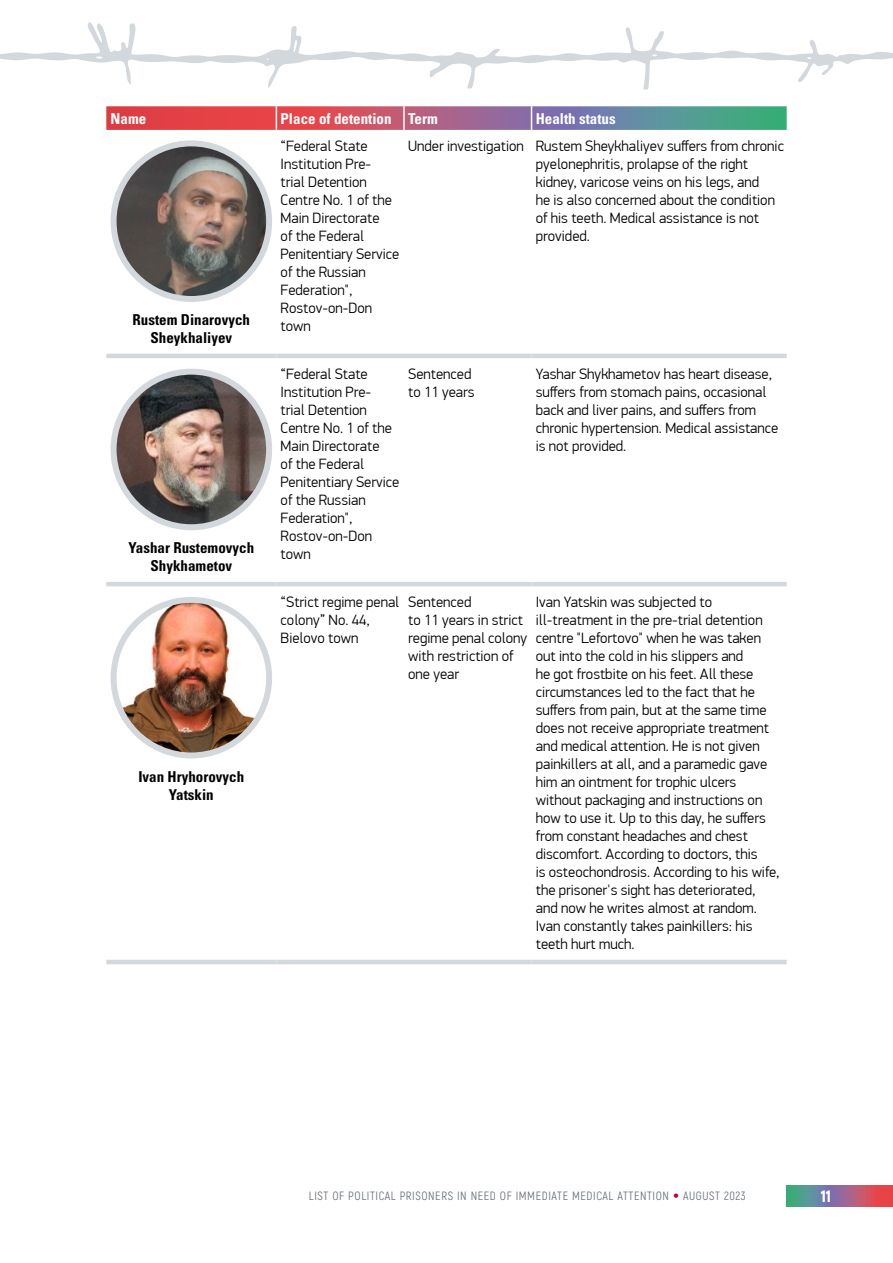
<style>
.page{position:relative;width:893px;height:1263px;background:#fff}
.page>*{position:absolute;margin:0;border:0;box-sizing:border-box;transform-origin:0 0}
.t1{font:900 16.5px "Akrobat";color:#fff}
.TableTEXT{font:300 15px/18px "PF Din Display Pro";color:#000}
.Name{font:15px/18px "Univers LTCYR 67 Bold Cond";color:#000;text-align:center}
.t2{font:15px "Univers LTCYR 67 Bold Cond";color:#fff}
.t3{font:12px "Akrobat";letter-spacing:.05em;color:#666e77}
.s1{font-family:"Univers LTCYR 45";font-weight:300;color:#be0036}
</style>
<div class="page">
<svg style="left:787px;top:1185px;width:106px;height:22px;background:#957081"></svg>
<svg style="left:0;top:22px;width:893px;height:67px"></svg>
<svg style="left:106px;top:106px;width:681px;height:24px;background:#a46b79"></svg>
<hr style="left:106px;top:354px;width:170px;height:4px;background:#d3d8dc">
<hr style="left:276px;top:354px;width:128px;height:4px;background:#d3d8dc">
<hr style="left:404px;top:354px;width:127px;height:4px;background:#d3d8dc">
<hr style="left:531px;top:354px;width:256px;height:4px;background:#d3d8dc">
<hr style="left:106px;top:582px;width:170px;height:4px;background:#d3d8dc">
<hr style="left:276px;top:582px;width:128px;height:4px;background:#d3d8dc">
<hr style="left:404px;top:582px;width:127px;height:4px;background:#d3d8dc">
<hr style="left:531px;top:582px;width:256px;height:4px;background:#d3d8dc">
<hr style="left:106px;top:960px;width:170px;height:4px;background:#d3d8dc">
<hr style="left:276px;top:960px;width:128px;height:4px;background:#d3d8dc">
<hr style="left:404px;top:960px;width:127px;height:4px;background:#d3d8dc">
<hr style="left:531px;top:960px;width:256px;height:4px;background:#d3d8dc">
<img style="left:114px;top:143px;width:155px;height:156px;border-radius:78px">
<div style="left:111px;top:140px;width:161px;height:162px;border:6px solid #d3d8dc;border-radius:50%"></div>
<img style="left:114px;top:372px;width:155px;height:155px;border-radius:78px">
<div style="left:111px;top:369px;width:161px;height:161px;border:6px solid #d3d8dc;border-radius:50%"></div>
<img style="left:114px;top:600px;width:155px;height:155px;border-radius:78px">
<div style="left:111px;top:597px;width:161px;height:161px;border:6px solid #d3d8dc;border-radius:50%"></div>
<p class="t2" style="left:111px;top:109px;width:37px">Name</p>
<p class="t2" style="left:281px;top:109px;width:112px">Place of detention</p>
<p class="t2" style="left:408px;top:109px;width:31px">Term</p>
<p class="t2" style="left:536px;top:109px;width:81px">Health status</p>
<p class="Name" style="left:133px;top:311px;width:119px">Rustem Dinarovych<br>Sheykhaliyev</p>
<p class="Name" style="left:129px;top:539px;width:127px">Yashar Rustemovych<br>Shykhametov</p>
<p class="Name" style="left:138px;top:767px;width:107px">Ivan Hryhorovych<br>Yatskin</p>
<p class="TableTEXT" style="left:281px;top:137px;width:120px">“Federal State<br>Institution Pre-<br>trial Detention<br>Centre No. 1 of the<br>Main Directorate<br>of the Federal<br>Penitentiary Service of the Russian<br>Federation",<br>Rostov-on-Don town</p>
<p class="TableTEXT" style="left:408px;top:137px;width:117px">Under investigation</p>
<p class="TableTEXT" style="left:536px;top:137px;width:250px">Rustem Sheykhaliyev suffers from chronic pyelonephritis, prolapse of the right kidney, varicose veins on his legs, and<br>he is also concerned about the condition of his teeth. Medical assistance is not provided.</p>
<p class="TableTEXT" style="left:281px;top:365px;width:120px">“Federal State<br>Institution Pre-<br>trial Detention<br>Centre No. 1 of the<br>Main Directorate<br>of the Federal<br>Penitentiary Service of the Russian<br>Federation",<br>Rostov-on-Don town</p>
<p class="TableTEXT" style="left:408px;top:365px;width:68px">Sentenced to 11 years</p>
<p class="TableTEXT" style="left:536px;top:365px;width:244px">Yashar Shykhametov has heart disease, suffers from stomach pains, occasional back and liver pains, and suffers from chronic hypertension. Medical assistance is not provided.</p>
<p class="TableTEXT" style="left:281px;top:593px;width:120px">“Strict regime penal colony” No. 44,<br>Bielovo town</p>
<p class="TableTEXT" style="left:408px;top:593px;width:121px">Sentenced<br>to 11 years in strict regime penal colony with restriction of one year</p>
<p class="TableTEXT" style="left:536px;top:593px;width:245px">Ivan Yatskin was subjected to ill‑treatment in the pre-trial detention centre "Lefortovo" when he was taken out into the cold in his slippers and<br>he got frostbite on his feet. All these circumstances led to the fact that he suffers from pain, but at the same time does not receive appropriate treatment and medical attention. He is not given painkillers at all, and a paramedic gave him an ointment for trophic ulcers without packaging and instructions on how to use it. Up to this day, he suffers from constant headaches and chest discomfort. According to doctors, this<br>is osteochondrosis. According to his wife, the prisoner's sight has deteriorated, and now he writes almost at random.<br>Ivan constantly takes painkillers: his teeth hurt much.</p>
<p class="t3" style="left:309px;top:1189px;width:438px">LIST OF POLITICAL PRISONERS IN NEED OF IMMEDIATE MEDICAL ATTENTION <span class="s1">•</span> AUGUST 2023</p>
<p class="t1" style="left:821px;top:1185px;width:12px">11</p>
</div>
